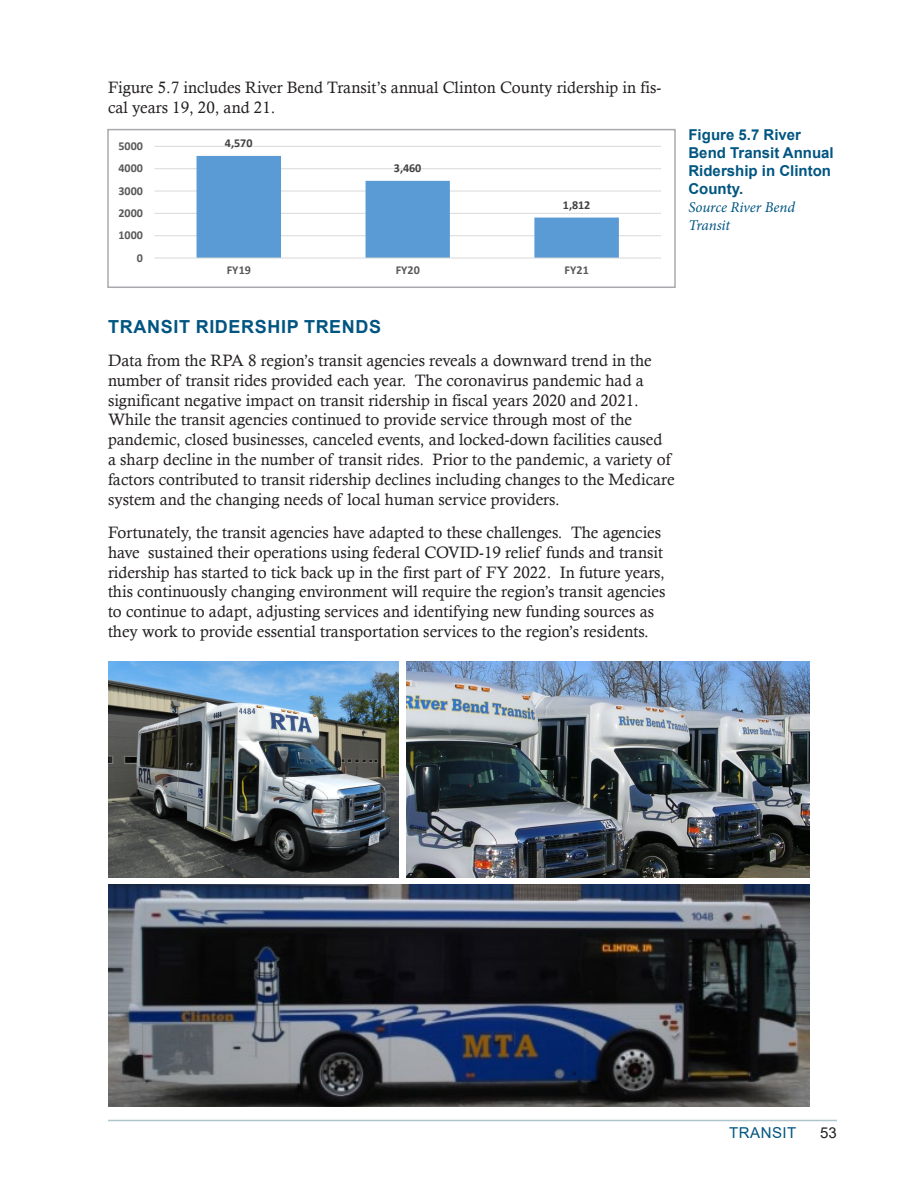
<style>
.page{position:relative;width:918px;height:1188px;background:#fff}
.page>*{position:absolute;margin:0;border:0;box-sizing:border-box;transform-origin:0 0}
.Heading_2{font:700 18px "Arial";letter-spacing:.035em;color:#005581}
.t1{font:16.5px/19.8px "Calisto";color:#231f20}
.t2{font:700 15px/18px "Arial";color:#005581}
.Source{font:italic 15px/18px "Minion Pro";letter-spacing:-.01em;color:#005581}
.t3{font:15px "Arial";color:#005581}
.t4{font:15px "Arial";color:#231f20}
.t5{font:700 12.15px "Calibri";color:#595959}
.t6{font:700 12.15px "Calibri";color:#404040}
.t7{font:700 12px "Calibri";color:#404040}
.t8{font:700 12px "Calibri";color:#595959}
</style>
<div class="page">
<hr style="left:108px;top:1120px;width:729px;height:1px;background:#afc4cc">
<hr style="left:154px;top:235px;width:507px;height:1px;background:#d9d9d9">
<hr style="left:154px;top:213px;width:507px;height:1px;background:#d9d9d9">
<hr style="left:154px;top:191px;width:507px;height:1px;background:#d9d9d9">
<hr style="left:154px;top:168px;width:507px;height:1px;background:#d9d9d9">
<hr style="left:154px;top:146px;width:507px;height:1px;background:#d9d9d9">
<svg style="left:197px;top:156px;width:422px;height:102px"></svg>
<hr style="left:154px;top:258px;width:507px;height:1px;background:#d9d9d9">
<div style="left:107px;top:129px;width:569px;height:159px;border:2px solid #a8a9ad"></div>
<img style="left:108px;top:662px;width:291px;height:216px">
<img style="left:406px;top:662px;width:404px;height:216px">
<img style="left:108px;top:885px;width:702px;height:222px">
<p class="t1" style="left:108px;top:77px;width:555px">Figure 5.7 includes River Bend Transit’s annual Clinton County ridership in fis&shy;cal years 19, 20, and 21.</p>
<p class="t5" style="left:118px;top:137px;width:26px">5000</p>
<p class="t8" style="left:118px;top:160px;width:26px">4000</p>
<p class="t5" style="left:118px;top:182px;width:26px">3000</p>
<p class="t5" style="left:118px;top:204px;width:26px">2000</p>
<p class="t5" style="left:118px;top:227px;width:26px">1000</p>
<p class="t5" style="left:137px;top:249px;width:8px">0</p>
<p class="t7" style="left:225px;top:135px;width:29px">4,570</p>
<p class="t6" style="left:394px;top:159px;width:29px">3,460</p>
<p class="t6" style="left:563px;top:196px;width:29px">1,812</p>
<p class="t5" style="left:227px;top:261px;width:26px">FY19</p>
<p class="t5" style="left:396px;top:261px;width:26px">FY20</p>
<p class="t5" style="left:565px;top:261px;width:26px">FY21</p>
<p class="t2" style="left:688px;top:126px;width:147px">Figure 5.7 River<br>Bend Transit Annual<br>Ridership in Clinton<br>County.</p>
<p class="Source" style="left:688px;top:198px;width:108px">Source River Bend<br>Transit</p>
<p class="Heading_2" style="left:108px;top:314px;width:274px">TRANSIT RIDERSHIP TRENDS</p>
<p class="t1" style="left:108px;top:350px;width:568px">Data from the RPA 8 region’s transit agencies reveals a downward trend in the number of transit rides provided each year. The coronavirus pandemic had a significant negative impact on transit ridership in fiscal years 2020 and 2021.<br>While the transit agencies continued to provide service through most of the pandemic, closed businesses, canceled events, and locked-down facilities caused a sharp decline in the number of transit rides. Prior to the pandemic, a variety of factors contributed to transit ridership declines including changes to the Medicare system and the changing needs of local human service providers.</p>
<p class="t1" style="left:108px;top:522px;width:559px">Fortunately, the transit agencies have adapted to these challenges. The agencies have sustained their operations using federal COVID-19 relief funds and transit ridership has started to tick back up in the first part of FY 2022. In future years, this continuously changing environment will require the region’s transit agencies to continue to adapt, adjusting services and identifying new funding sources as they work to provide essential transportation services to the region’s residents.</p>
<p class="t3" style="left:729px;top:1123px;width:61px">TRANSIT</p>
<p class="t4" style="left:820px;top:1123px;width:18px">53</p>
</div>
